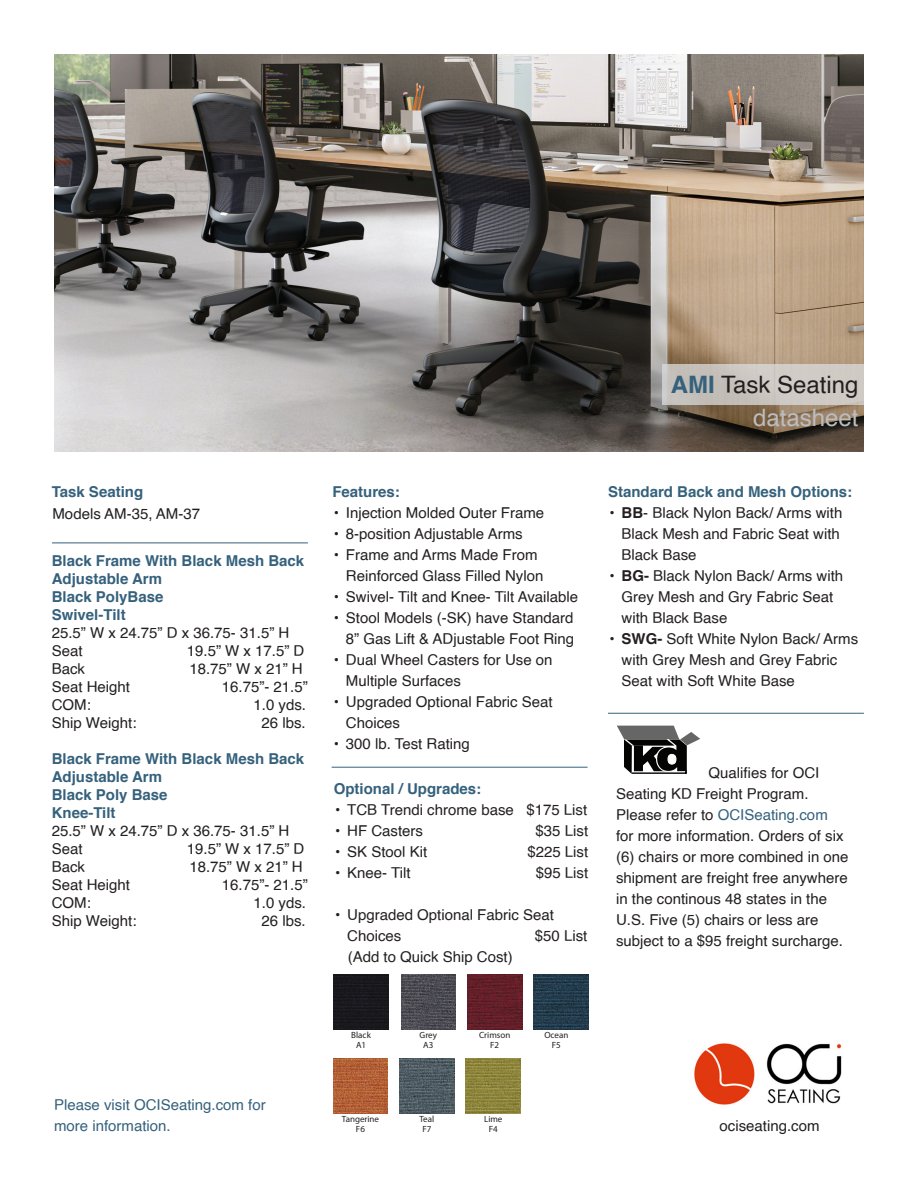
<style>
.page{position:relative;width:918px;height:1188px;background:#fff}
.page>*{position:absolute;margin:0;border:0;box-sizing:border-box;transform-origin:0 0}
.t1{font:24px "Helvetica";color:#231f20}
.t2{font:24px "Helvetica";color:#bcbdc0}
.t3{font:15px/21px "Helvetica";color:#231f20}
.t4{font:700 15px/18px "Helvetica";color:#35617c}
.t5{font:15px "Helvetica";color:#35617c}
.t6{font:9px "Myriad Pro";color:#231f20}
.s1{font-weight:700;color:#35617c}
.s2{font-weight:700}
.s3{color:#35617c}
</style>
<div class="page">
<img style="left:54px;top:54px;width:810px;height:398px">
<div style="left:663px;top:364px;width:201px;height:41px;background:linear-gradient(to right,#c2beb9,#d3cdc8)"></div>
<hr style="left:52px;top:543px;width:256px;height:1px;background:#35617c">
<img style="left:694px;top:1043px;width:148px;height:62px">
<hr style="left:332px;top:767px;width:256px;height:1px;background:#35617c">
<div style="left:334px;top:975px;width:55px;height:54px;background:#19181d"></div>
<img style="left:399px;top:1059px;width:55px;height:54px">
<img style="left:333px;top:1059px;width:55px;height:54px">
<img style="left:401px;top:975px;width:55px;height:54px">
<img style="left:466px;top:1059px;width:55px;height:54px">
<img style="left:467px;top:975px;width:55px;height:54px">
<img style="left:534px;top:975px;width:54px;height:54px">
<svg style="left:617px;top:726px;width:83px;height:48px"></svg>
<hr style="left:608px;top:713px;width:256px;height:1px;background:#35617c">
<p class="t4" style="left:52px;top:483px;width:93px">Task Seating</p>
<p class="t3" style="left:52px;top:504px;width:149px">Models AM-35, AM-37</p>
<p class="t4" style="left:52px;top:551px;width:254px">Black Frame With Black Mesh Back<br>Adjustable Arm</p>
<p class="t4" style="left:52px;top:587px;width:113px">Black PolyBase</p>
<p class="t4" style="left:52px;top:605px;width:75px">Swivel-Tilt</p>
<p class="t3" style="left:52px;top:622px;width:239px">25.5” W x 24.75” D x 36.75- 31.5” H</p>
<p class="t3" style="left:52px;top:640px;width:32px">Seat</p>
<p class="t3" style="left:187px;top:640px;width:119px">19.5” W x 17.5” D</p>
<p class="t3" style="left:52px;top:658px;width:35px">Back</p>
<p class="t3" style="left:189px;top:658px;width:115px">18.75” W x 21” H</p>
<p class="t3" style="left:52px;top:676px;width:80px">Seat Height</p>
<p class="t3" style="left:222px;top:676px;width:87px">16.75”- 21.5”</p>
<p class="t3" style="left:52px;top:694px;width:41px">COM:</p>
<p class="t3" style="left:254px;top:694px;width:54px">1.0 yds.</p>
<p class="t3" style="left:52px;top:712px;width:86px">Ship Weight:</p>
<p class="t3" style="left:262px;top:712px;width:46px">26 lbs.</p>
<p class="t4" style="left:52px;top:749px;width:254px">Black Frame With Black Mesh Back</p>
<p class="t4" style="left:52px;top:767px;width:112px">Adjustable Arm</p>
<p class="t4" style="left:52px;top:785px;width:117px">Black Poly Base</p>
<p class="t4" style="left:52px;top:803px;width:65px">Knee-Tilt</p>
<p class="t3" style="left:52px;top:820px;width:239px">25.5” W x 24.75” D x 36.75- 31.5” H</p>
<p class="t3" style="left:52px;top:838px;width:32px">Seat</p>
<p class="t3" style="left:187px;top:838px;width:119px">19.5” W x 17.5” D</p>
<p class="t3" style="left:52px;top:856px;width:35px">Back</p>
<p class="t3" style="left:189px;top:856px;width:115px">18.75” W x 21” H</p>
<p class="t3" style="left:52px;top:874px;width:80px">Seat Height</p>
<p class="t3" style="left:222px;top:874px;width:87px">16.75”- 21.5”</p>
<p class="t3" style="left:52px;top:892px;width:41px">COM:</p>
<p class="t3" style="left:254px;top:892px;width:54px">1.0 yds.</p>
<p class="t3" style="left:52px;top:910px;width:86px">Ship Weight:</p>
<p class="t3" style="left:262px;top:910px;width:46px">26 lbs.</p>
<p class="t1" style="left:671px;top:366px;width:189px"><span class="s1">AMI</span> Task Seating</p>
<p class="t2" style="left:753px;top:399px;width:107px">datasheet</p>
<p class="t4" style="left:332px;top:483px;width:69px">Features:</p>
<p class="t3" style="left:334px;top:503px;width:212px">• Injection Molded Outer Frame</p>
<p class="t3" style="left:334px;top:524px;width:190px">• 8-position Adjustable Arms</p>
<p class="t3" style="left:346px;top:545px;width:199px;text-indent:-12px">• Frame and Arms Made From<br>Reinforced Glass Filled Nylon</p>
<p class="t3" style="left:334px;top:587px;width:246px">• Swivel- Tilt and Knee- Tilt Available</p>
<p class="t3" style="left:334px;top:608px;width:242px;text-align:right">• Stool Models (-SK) have Standard<br>8” Gas Lift &amp; ADjustable Foot Ring</p>
<p class="t3" style="left:346px;top:650px;width:208px;text-indent:-12px">• Dual Wheel Casters for Use on<br>Multiple Surfaces</p>
<p class="t3" style="left:346px;top:692px;width:208px;text-indent:-12px">• Upgraded Optional Fabric Seat<br>Choices</p>
<p class="t3" style="left:334px;top:734px;width:137px">• 300 lb. Test Rating</p>
<p class="t4" style="left:334px;top:780px;width:149px">Optional / Upgrades:</p>
<p class="t3" style="left:335px;top:800px;width:254px">• TCB Trendi chrome base $175 List</p>
<p class="t3" style="left:335px;top:821px;width:89px">• HF Casters</p>
<p class="t3" style="left:536px;top:821px;width:54px">$35 List</p>
<p class="t3" style="left:335px;top:842px;width:94px">• SK Stool Kit</p>
<p class="t3" style="left:527px;top:842px;width:62px">$225 List</p>
<p class="t3" style="left:335px;top:863px;width:77px">• Knee- Tilt</p>
<p class="t3" style="left:536px;top:863px;width:54px">$95 List</p>
<p class="t3" style="left:347px;top:905px;width:208px;text-indent:-12px">• Upgraded Optional Fabric Seat<br>Choices</p>
<p class="t3" style="left:535px;top:926px;width:54px">$50 List</p>
<p class="t3" style="left:348px;top:947px;width:167px">(Add to Quick Ship Cost)</p>
<p class="t4" style="left:608px;top:483px;width:246px">Standard Back and Mesh Options:</p>
<p class="t3" style="left:622px;top:503px;width:222px;text-indent:-12px">• <span class="s2">BB</span>- Black Nylon Back/ Arms with<br>Black Mesh and Fabric Seat with<br>Black Base</p>
<p class="t3" style="left:622px;top:566px;width:223px;text-indent:-12px">• <span class="s2">BG-</span> Black Nylon Back/ Arms with<br>Grey Mesh and Gry Fabric Seat with Black Base</p>
<p class="t3" style="left:622px;top:629px;width:238px;text-indent:-12px">• <span class="s2">SWG-</span> Soft White Nylon Back/ Arms with Grey Mesh and Grey Fabric<br>Seat with Soft White Base</p>
<p class="t3" style="left:616px;top:763px;width:234px;text-indent:93px">Qualifies for OCI<br>Seating KD Freight Program.<br>Please refer to <span class="s3">OCISeating.com </span>for more information. Orders of six (6) chairs or more combined in one shipment are freight free anywhere in the continous 48 states in the<br>U.S. Five (5) chairs or less are subject to a $95 freight surcharge.</p>
<p class="t5" style="left:54px;top:1093px;width:213px">Please visit OCISeating.com for</p>
<p class="t5" style="left:54px;top:1114px;width:118px">more information.</p>
<p class="t6" style="left:351px;top:1029px;width:21px">Black</p>
<p class="t6" style="left:356px;top:1040px;width:12px">A1</p>
<p class="t6" style="left:342px;top:1113px;width:39px">Tangerine</p>
<p class="t6" style="left:356px;top:1124px;width:10px">F6</p>
<p class="t6" style="left:420px;top:1029px;width:19px">Grey</p>
<p class="t6" style="left:423px;top:1040px;width:12px">A3</p>
<p class="t6" style="left:419px;top:1113px;width:16px">Teal</p>
<p class="t6" style="left:422px;top:1124px;width:10px">F7</p>
<p class="t6" style="left:479px;top:1029px;width:33px">Crimson</p>
<p class="t6" style="left:490px;top:1040px;width:10px">F2</p>
<p class="t6" style="left:484px;top:1113px;width:20px">Lime</p>
<p class="t6" style="left:489px;top:1124px;width:10px">F4</p>
<p class="t6" style="left:544px;top:1029px;width:26px">Ocean</p>
<p class="t6" style="left:552px;top:1040px;width:10px">F5</p>
<p class="t3" style="left:720px;top:1115px;width:102px">ociseating.com</p>
</div>
